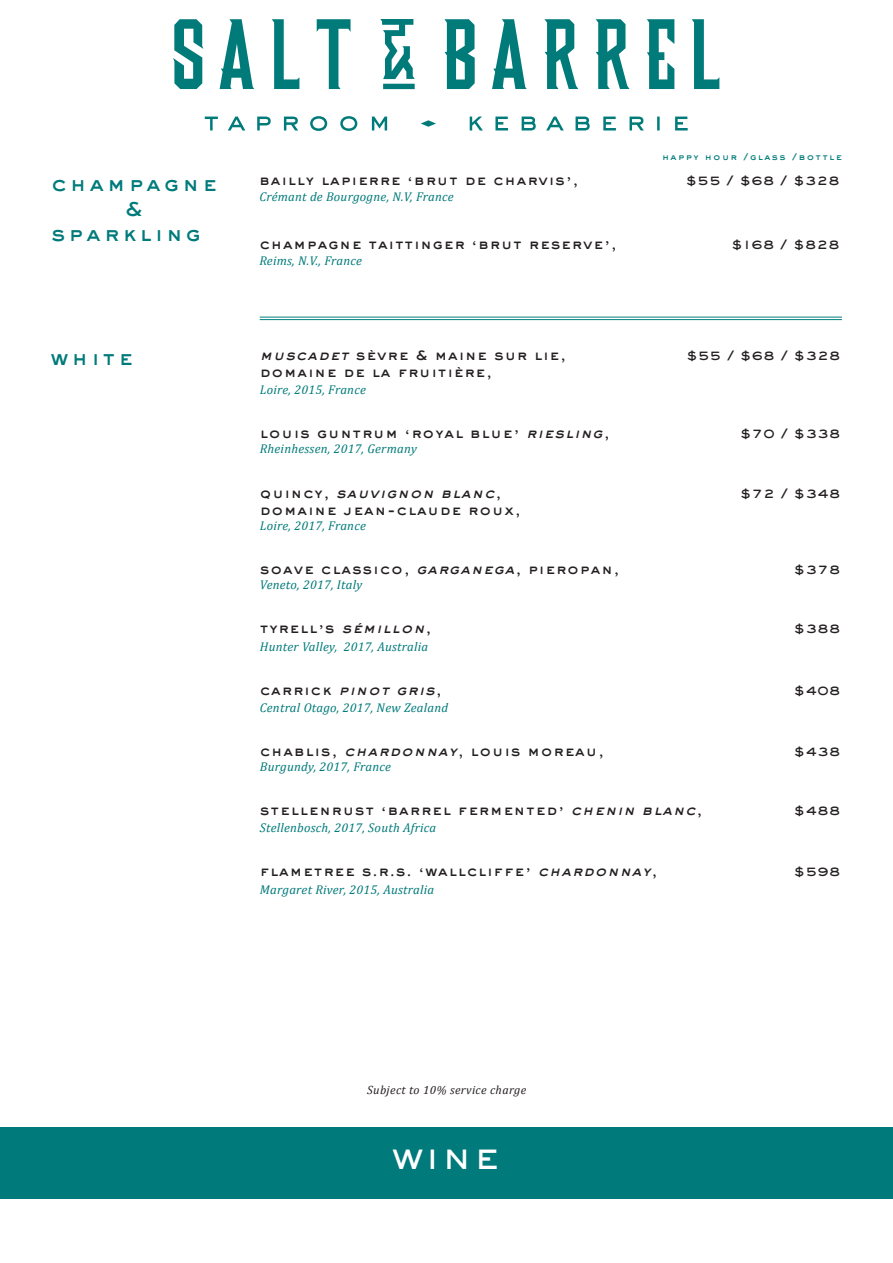
<style>
.page{position:relative;width:893px;height:1263px;background:#fff}
.page>*{position:absolute;margin:0;border:0;box-sizing:border-box;transform-origin:0 0}
.t1{font:500 37.5px "Sackers Gothic Std";color:#fff}
.t2{font:800 21px/25.2px "Sackers Gothic Std";letter-spacing:.15em;color:#007a7a;text-align:center}
.t3{font:800 14.25px "Sackers Gothic Std";letter-spacing:.06em;color:#231f20}
.t4{font:italic 800 14.25px "Sackers Gothic Std";color:#231f20}
.t5{font:italic 12.75px "Cambria";letter-spacing:.02em;color:#007a7a}
.t6{font:italic 12.75px "Cambria";letter-spacing:.02em;color:#007a7a}
.t7{font:800 12.75px "Sackers Gothic Std";letter-spacing:.03em;color:#231f20}
.Description{font:italic 12px "Cambria";letter-spacing:.03em;color:#231f20}
.t8{font:800 9px "Sackers Gothic Std";letter-spacing:.15em;color:#007a7a}
.s1{font-style:inherit}
.s2{font-style:italic}
.s3{font-style:normal}
</style>
<div class="page">
<div style="left:0;top:1127px;width:893px;height:72px;background:#007a7a"></div>
<hr style="left:260px;top:319px;width:582px;height:1px;background:#008080">
<hr style="left:260px;top:317px;width:582px;height:1px;background:#008080">
<svg style="left:205px;top:116px;width:483px;height:15px"></svg>
<svg style="left:173px;top:19px;width:546px;height:70px"></svg>
<p class="t2" style="left:51px;top:170px;width:167px">champagne &amp;</p>
<p class="t2" style="left:51px;top:220px;width:152px">sparkling</p>
<p class="t2" style="left:51px;top:344px;width:84px">white</p>
<p class="t8" style="left:662px;top:151px;width:181px">happy hour /glass /bottle</p>
<p class="t3" style="left:259px;top:171px;width:320px">bailly lapierre ‘brut de charvis’,</p>
<p class="t7" style="left:686px;top:172px;width:156px">$55 / $68 / $328</p>
<p class="t6" style="left:259px;top:187px;width:196px"><span class="s1">Cr</span>émant de Bour<span class="s1">g</span>ogne, N<span class="s1">.V</span>, F<span class="s1">rance</span></p>
<p class="t3" style="left:259px;top:234px;width:358px">champagne taittinger ‘brut reserve’,</p>
<p class="t7" style="left:731px;top:236px;width:110px">$168 / $828</p>
<p class="t6" style="left:259px;top:251px;width:104px"><span class="s1">R</span>eims, N<span class="s1">.V</span>., F<span class="s1">rance</span></p>
<p class="t3" style="left:260px;top:345px;width:307px"><span class="s2">muscadet</span> sèvre &amp; maine sur lie,</p>
<p class="t7" style="left:686px;top:346px;width:156px">$55 / $68 / $328</p>
<p class="t3" style="left:260px;top:362px;width:233px">domaine de la fruitière,</p>
<p class="t5" style="left:260px;top:381px;width:107px">Loir<span class="s1">e, 2015, F</span>rance</p>
<p class="t3" style="left:260px;top:423px;width:351px">louis guntrum ‘royal blue’ <span class="s2">riesling</span>,</p>
<p class="t7" style="left:740px;top:425px;width:102px">$70 / $338</p>
<p class="t6" style="left:260px;top:440px;width:158px"><span class="s1">Rheinhe</span>ssen, 2017, German<span class="s1">y</span></p>
<p class="t4" style="left:260px;top:483px;width:243px"><span class="s3">q u i n cy ,</span> sauvignon blanc<span class="s3">,</span></p>
<p class="t7" style="left:740px;top:484px;width:102px">$72 / $348</p>
<p class="t3" style="left:260px;top:500px;width:262px">domaine jean-claude roux,</p>
<p class="t5" style="left:260px;top:517px;width:107px">Loir<span class="s1">e, 2017, F</span>rance</p>
<p class="t3" style="left:260px;top:559px;width:361px">soave classico, <span class="s2">garganega</span>, pieropan,</p>
<p class="t7" style="left:794px;top:561px;width:48px">$378</p>
<p class="t6" style="left:260px;top:576px;width:104px"><span class="s1">Venet</span>o, 2017, It<span class="s1">aly</span></p>
<p class="t3" style="left:260px;top:619px;width:173px">tyr e ll’s <span class="s2">sémillon</span>,</p>
<p class="t7" style="left:794px;top:620px;width:48px">$388</p>
<p class="t5" style="left:260px;top:637px;width:170px">Hunt<span class="s1">er V</span>alley<span class="s1">, 2017, A</span>ustralia</p>
<p class="t4" style="left:260px;top:680px;width:183px"><span class="s3">ca r r i c k</span> pinot gris<span class="s3">,</span></p>
<p class="t7" style="left:794px;top:681px;width:48px">$408</p>
<p class="t6" style="left:260px;top:698px;width:190px"><span class="s1">Centr</span>al Ot<span class="s1">ag</span>o, 2017, New Zealand</p>
<p class="t3" style="left:260px;top:741px;width:345px">chablis, <span class="s2">chardonnay</span>, louis moreau,</p>
<p class="t7" style="left:794px;top:742px;width:48px">$438</p>
<p class="t5" style="left:260px;top:758px;width:133px">Burgundy<span class="s1">, 2017, F</span>rance</p>
<p class="t3" style="left:260px;top:800px;width:444px">stellenrust ‘barrel fermented’ <span class="s2">chenin blanc</span>,</p>
<p class="t7" style="left:794px;top:802px;width:48px">$488</p>
<p class="t5" style="left:260px;top:819px;width:178px">Stellenbosc<span class="s1">h, 2017, South A</span>frica</p>
<p class="t3" style="left:260px;top:862px;width:399px">flametree s.r.s. ‘wallcliffe’ <span class="s2">chardonnay</span>,</p>
<p class="t7" style="left:794px;top:863px;width:48px">$598</p>
<p class="t5" style="left:260px;top:880px;width:176px">Margar<span class="s1">et R</span>iver<span class="s1">, 2015, A</span>ustralia</p>
<p class="Description" style="left:367px;top:1082px;width:161px">Subject to 10% service charge</p>
<h1 class="t1" style="left:392px;top:1130px;width:108px">wine</h1>
</div>
